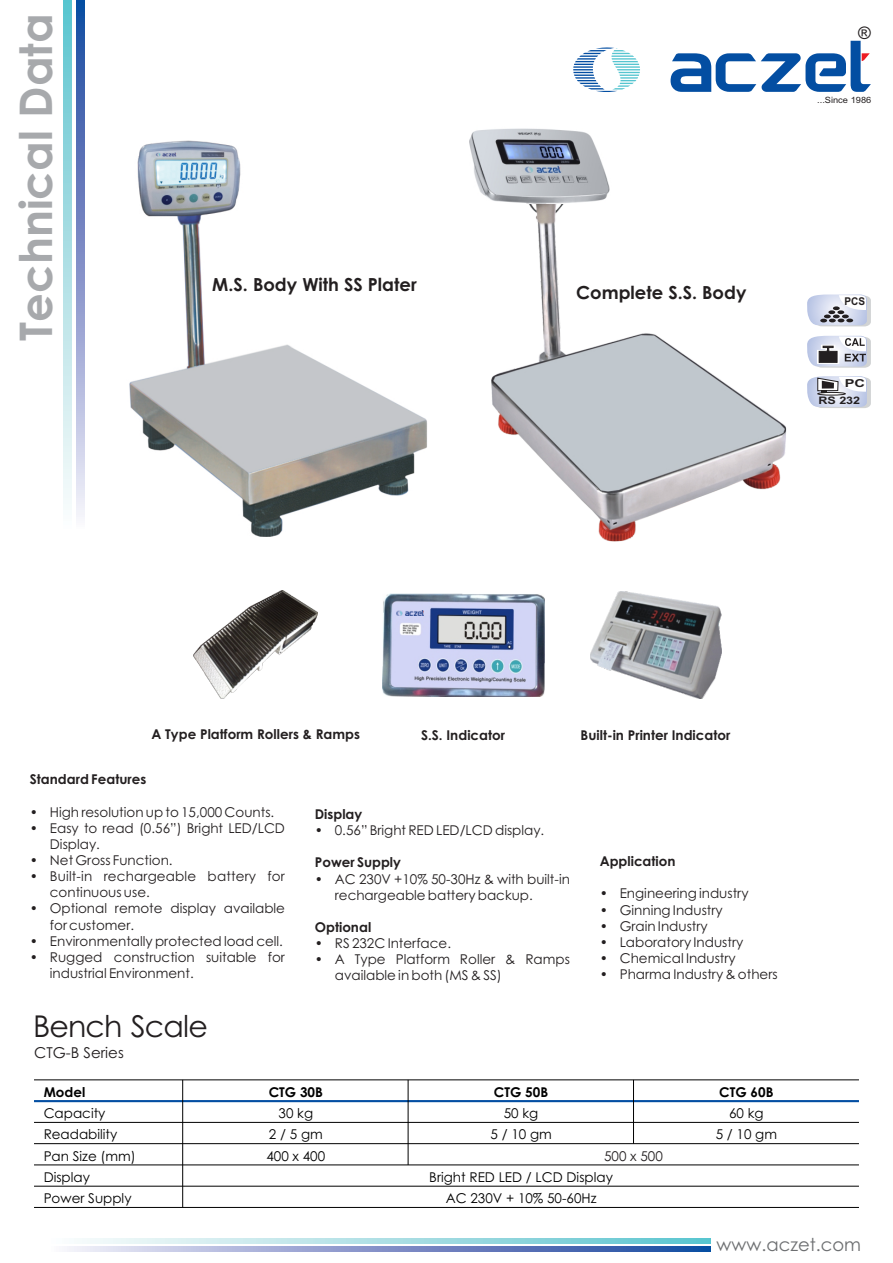
<style>
.page{position:relative;width:893px;height:1263px;background:#fff}
.page>*{position:absolute;margin:0;border:0;box-sizing:border-box;transform-origin:0 0}
.t1{font:700 45px "Century Gothic";color:#a7a9ac}
.t2{font:30px "Century Gothic";letter-spacing:-.03em;color:#231f20}
.t3{font:700 18px "Century Gothic";color:#231f20}
.t4{font:18px "Century Gothic";color:#6d6f71}
.t5{font:17.25px "Arial";color:#231f20}
.t6{font:15px "Century Gothic";color:#231f20}
.t7{font:13.5px/16px "Century Gothic";color:#231f20}
.t8{font:13.5px/21.3px "Century Gothic";color:#000;text-align:center}
.t9{font:700 13.5px "Century Gothic";color:#231f20}
.t10{font:700 13.5px "Century Gothic";color:#000}
.t11{font:700 10.95px "Arial Narrow";color:#231f20;scale:1.62 1}
.t12{font:700 10.8px "Arial Narrow";color:#231f20;scale:1.13 1}
.t13{font:700 10.35px "Arial Narrow";color:#231f20;scale:1.47 1}
.t14{font:8.7px "Arial";color:#231f20;scale:1.07 1}
</style>
<div class="page">
<svg style="left:63px;top:1px;width:9px;height:503px;background:#a9dee4"></svg>
<svg style="left:76px;top:1px;width:9px;height:516px;background:#8194c9"></svg>
<svg style="left:573px;top:47px;width:67px;height:45px"></svg>
<svg style="left:671px;top:41px;width:200px;height:51px"></svg>
<svg style="left:82px;top:1238px;width:629px;height:5px;background:#a9dee4"></svg>
<svg style="left:67px;top:1246px;width:644px;height:6px;background:#8194c9"></svg>
<hr style="left:34px;top:1100px;width:825px;height:2px;background:#034ea2">
<hr style="left:34px;top:1122px;width:825px;height:1px;background:#000">
<hr style="left:34px;top:1079px;width:825px;height:1px;background:#000">
<hr style="left:34px;top:1143px;width:825px;height:1px;background:#000">
<hr style="left:34px;top:1164px;width:825px;height:1px;background:#000">
<hr style="left:34px;top:1186px;width:825px;height:1px;background:#000">
<hr style="left:34px;top:1207px;width:825px;height:1px;background:#000">
<hr style="left:182px;top:1080px;width:1px;height:127px;background:#000">
<hr style="left:408px;top:1080px;width:1px;height:85px;background:#000">
<hr style="left:633px;top:1080px;width:1px;height:64px;background:#000">
<img style="left:194px;top:590px;width:123px;height:109px">
<img style="left:590px;top:591px;width:132px;height:108px">
<img style="left:382px;top:594px;width:162px;height:102px">
<img style="left:396px;top:610px;width:27px;height:5px">
<img style="left:129px;top:140px;width:298px;height:396px">
<img style="left:491px;top:226px;width:295px;height:315px">
<img style="left:526px;top:203px;width:38px;height:23px">
<img style="left:469px;top:128px;width:141px;height:75px">
<svg style="left:807px;top:294px;width:64px;height:32px"></svg>
<svg style="left:807px;top:336px;width:64px;height:32px"></svg>
<svg style="left:807px;top:376px;width:64px;height:32px"></svg>
<h1 class="t1" style="left:18px;top:341px;width:329px;rotate:-90deg">Technical Data</h1>
<p class="t5" style="left:858px;top:27px;width:14px">®</p>
<p class="t14" style="left:817px;top:97px;width:52px">...Since 1986</p>
<h3 class="t3" style="left:212px;top:277px;width:206px">M.S. Body With SS Plater</h3>
<h3 class="t3" style="left:576px;top:286px;width:172px">Complete S.S. Body</h3>
<p class="t12" style="left:844px;top:297px;width:20px">PCS</p>
<p class="t11" style="left:845px;top:379px;width:14px">PC</p>
<p class="t13" style="left:818px;top:396px;width:30px">RS 232</p>
<p class="t9" style="left:152px;top:729px;width:210px">A Type Platform Rollers &amp; Ramps</p>
<p class="t9" style="left:421px;top:730px;width:85px">S.S. Indicator</p>
<p class="t9" style="left:581px;top:730px;width:151px">Built-in Printer Indicator</p>
<p class="t9" style="left:30px;top:774px;width:118px">Standard Features</p>
<p class="t7" style="left:30px;top:805px;width:246px">• High resolution up to 15,000 Counts.</p>
<p class="t7" style="left:50px;top:821px;width:237px;text-indent:-20px">• Easy to read (0.56”) Bright LED/LCD<br>Display.</p>
<p class="t7" style="left:30px;top:853px;width:144px">• Net Gross Function.</p>
<p class="t7" style="left:50px;top:869px;width:237px;text-indent:-20px">• Built-in rechargeable battery for continuous use.</p>
<p class="t7" style="left:50px;top:902px;width:237px;text-indent:-20px">• Optional remote display available for customer.</p>
<p class="t7" style="left:30px;top:934px;width:255px">• Environmentally protected load cell.</p>
<p class="t7" style="left:50px;top:950px;width:237px;text-indent:-20px">• Rugged construction suitable for industrial Environment.</p>
<p class="t9" style="left:315px;top:809px;width:49px">Display</p>
<p class="t7" style="left:315px;top:823px;width:231px">• 0.56” Bright RED LED/LCD display.</p>
<p class="t9" style="left:315px;top:857px;width:88px">Power Supply</p>
<p class="t7" style="left:335px;top:872px;width:237px;text-indent:-20px">• AC 230V +10% 50-30Hz &amp; with built-in rechargeable battery backup.</p>
<p class="t9" style="left:315px;top:922px;width:58px">Optional</p>
<p class="t7" style="left:315px;top:936px;width:138px">• RS 232C Interface.</p>
<p class="t7" style="left:335px;top:952px;width:237px;text-indent:-20px">• A Type Platform Roller &amp; Ramps available in both (MS &amp; SS)</p>
<p class="t9" style="left:600px;top:856px;width:77px">Application</p>
<p class="t7" style="left:600px;top:887px;width:150px">• Engineering industry</p>
<p class="t7" style="left:600px;top:903px;width:125px">• Ginning Industry</p>
<p class="t7" style="left:600px;top:919px;width:110px">• Grain Industry</p>
<p class="t7" style="left:600px;top:935px;width:145px">• Laboratory Industry</p>
<p class="t7" style="left:600px;top:951px;width:138px">• Chemical Industry</p>
<p class="t7" style="left:600px;top:967px;width:179px">• Pharma Industry &amp; others</p>
<h2 class="t2" style="left:33px;top:1014px;width:176px">Bench Scale</h2>
<p class="t6" style="left:34px;top:1047px;width:91px">CTG-B Series</p>
<p class="t10" style="left:44px;top:1086px;width:43px">Model</p>
<p class="t8" style="left:44px;top:1103px;width:94px;text-align:left">Capacity<br>Readability<br>Pan Size (mm)<br>Display<br>Power Supply</p>
<p class="t10" style="left:269px;top:1086px;width:56px">CTG 30B</p>
<p class="t8" style="left:266px;top:1103px;width:60px">30 kg<br>2 / 5 gm<br>400 x 400</p>
<p class="t10" style="left:494px;top:1086px;width:56px">CTG 50B</p>
<p class="t8" style="left:490px;top:1103px;width:63px">50 kg<br>5 / 10 gm</p>
<p class="t8" style="left:429px;top:1167px;width:185px">Bright RED LED / LCD Display<br>AC 230V + 10% 50-60Hz</p>
<p class="t7" style="left:604px;top:1149px;width:60px">500 x 500</p>
<p class="t10" style="left:719px;top:1086px;width:56px">CTG 60B</p>
<p class="t8" style="left:716px;top:1103px;width:63px">60 kg<br>5 / 10 gm</p>
<h3 class="t4" style="left:716px;top:1238px;width:146px">www.aczet.com</h3>
</div>
